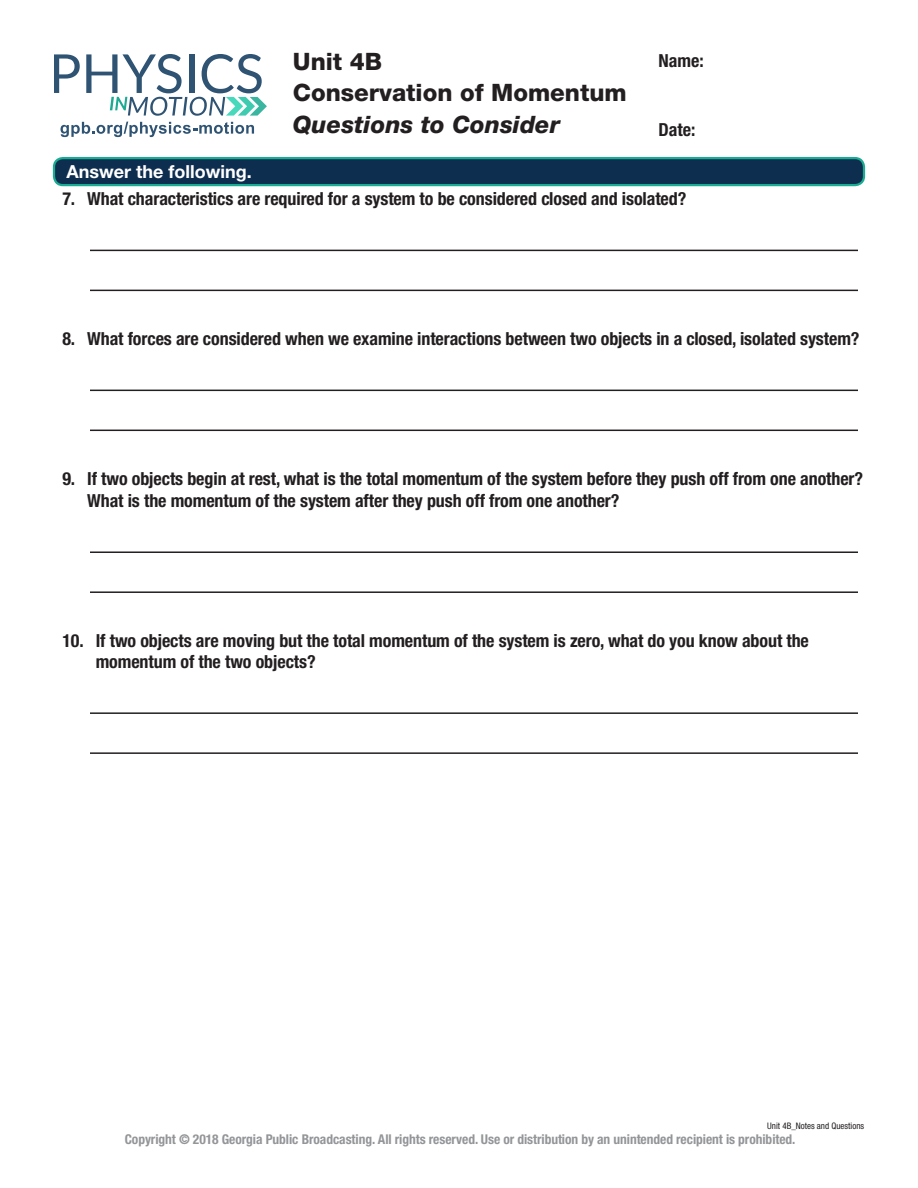
<style>
.page{position:relative;width:918px;height:1188px;background:#fff}
.page>*{position:absolute;margin:0;border:0;box-sizing:border-box;transform-origin:0 0}
.t1{font:800 24px/31.5px "Helvetica Neue LT Std";color:#231f20}
.t2{font:italic 800 24px "Helvetica Neue LT Std";color:#231f20}
.question_longer_styl{font:700 condensed 18px/21.9px "Helvetica Neue LT Std";letter-spacing:-.005em;color:#231f20}
.question_style{font:700 condensed 18px "Helvetica Neue LT Std";letter-spacing:-.005em;color:#231f20}
.Fillable_Blanks{font:700 18px "Helvetica Neue LT Std";color:#fff}
.t3{font:700 condensed 13.5px "Helvetica Neue LT Std";letter-spacing:-.005em;color:#939598}
.t4{font:condensed 9px "Helvetica Neue LT Std";color:#231f20}
</style>
<div class="page">
<svg style="left:54px;top:54px;width:26px;height:39px"></svg>
<svg style="left:86px;top:54px;width:181px;height:62px"></svg>
<svg style="left:61px;top:122px;width:193px;height:15px"></svg>
<div style="left:54px;top:158px;width:810px;height:27px;background:#0e2e50;border-radius:9px"></div>
<div style="left:53px;top:157px;width:812px;height:29px;border:2px solid #1aac93;border-radius:9px"></div>
<hr style="left:90px;top:250px;width:768px;height:1px;background:#231f20">
<hr style="left:90px;top:290px;width:768px;height:1px;background:#231f20">
<hr style="left:90px;top:390px;width:768px;height:1px;background:#231f20">
<hr style="left:90px;top:430px;width:768px;height:1px;background:#231f20">
<hr style="left:90px;top:551px;width:768px;height:2px;background:#231f20">
<hr style="left:90px;top:591px;width:768px;height:2px;background:#231f20">
<hr style="left:90px;top:712px;width:768px;height:2px;background:#231f20">
<hr style="left:90px;top:752px;width:768px;height:2px;background:#231f20">
<h1 class="t1" style="left:293px;top:45px;width:335px">Unit 4B<br>Conservation of Momentum</h1>
<h1 class="t2" style="left:293px;top:110px;width:269px">Questions to Consider</h1>
<p class="question_longer_styl" style="left:658px;top:49px;width:47px">Name:</p>
<p class="question_longer_styl" style="left:658px;top:119px;width:38px">Date:</p>
<p class="Fillable_Blanks" style="left:67px;top:160px;width:187px">Answer the following.</p>
<p class="question_style" style="left:62px;top:188px;width:626px">7. What characteristics are required for a system to be considered closed and isolated?</p>
<p class="question_longer_styl" style="left:62px;top:328px;width:799px">8. What forces are considered when we examine interactions between two objects in a closed, isolated system?</p>
<p class="question_longer_styl" style="left:87px;top:467px;width:777px;text-indent:-25px">9. If two objects begin at rest, what is the total momentum of the system before they push off from one another?<br>What is the momentum of the system after they push off from one another?</p>
<p class="question_longer_styl" style="left:96px;top:630px;width:715px;line-height:21px;text-indent:-33px">10. If two objects are moving but the total momentum of the system is zero, what do you know about the momentum of the two objects?</p>
<p class="t4" style="left:767px;top:1121px;width:99px">Unit 4B_Notes and Questions</p>
<p class="t3" style="left:125px;top:1131px;width:672px">Copyright © 2018 Georgia Public Broadcasting. All rights reserved. Use or distribution by an unintended recipient is prohibited.</p>
</div>
